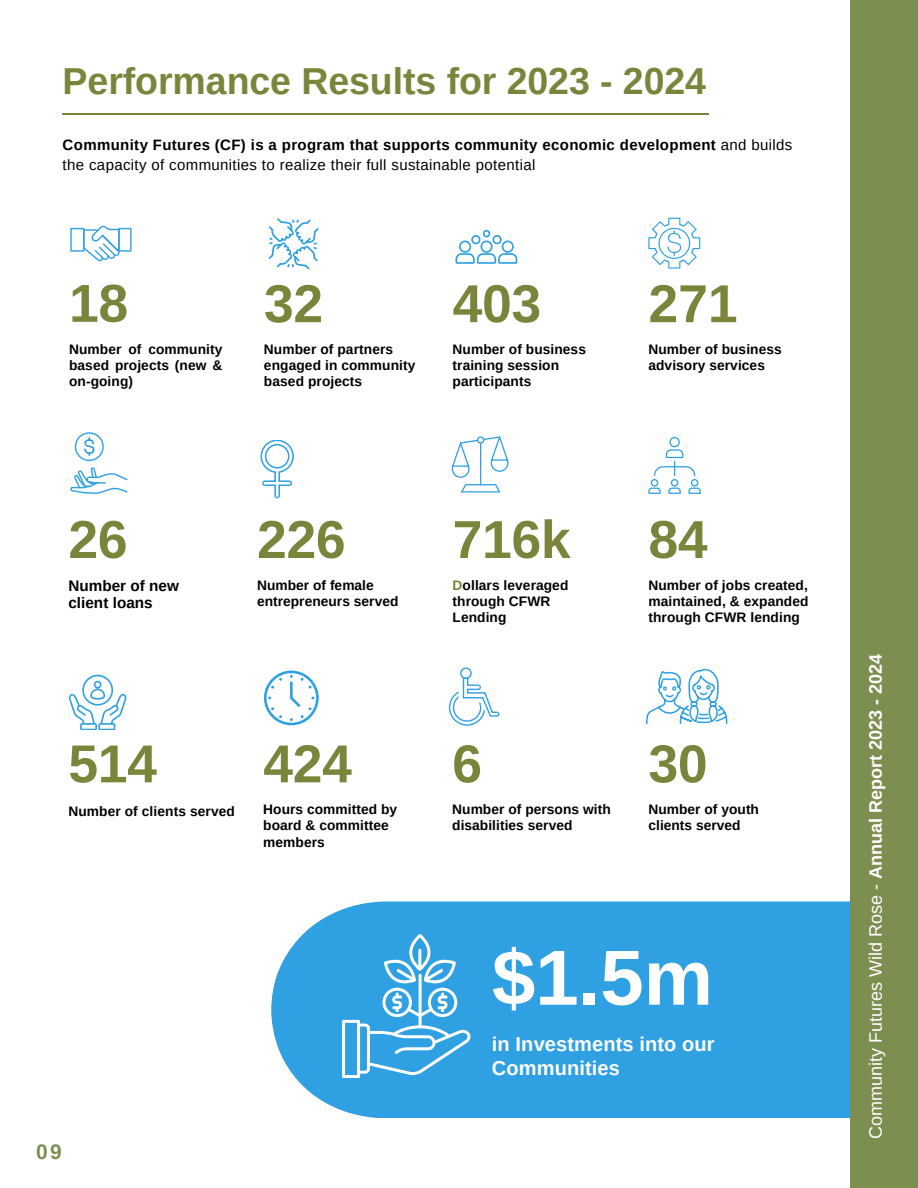
<style>
.page{position:relative;width:918px;height:1188px;background:#fff}
.page>*{position:absolute;margin:0;border:0;box-sizing:border-box;transform-origin:0 0}
.t1{font:700 78px "Arimo";color:#fff}
.t2{font:700 53.4px "Arimo";letter-spacing:-.005em;color:#7a853b}
.t3{font:700 37.5px "Arimo";color:#7a853b}
.t4{font:700 21px "Arimo";color:#7c8f51}
.t5{font:700 20.1px/23.4px "Arimo";letter-spacing:.005em;color:#fff}
.t6{font:18px "Arimo";color:#fff}
.t7{font:700 15.3px/17.2px "Arimo";letter-spacing:.005em;color:#000}
.t8{font:15px/20.2px "Arimo";letter-spacing:.025em;color:#000}
.t9{font:700 13.8px/16px "Arimo";letter-spacing:.005em;color:#000}
.s1{font-weight:700}
.s2{color:#7a853b}
</style>
<div class="page">
<svg style="left:680px;top:669px;width:47px;height:55px"></svg>
<svg style="left:75px;top:432px;width:29px;height:29px"></svg>
<svg style="left:70px;top:467px;width:58px;height:27px"></svg>
<svg style="left:70px;top:226px;width:62px;height:35px"></svg>
<svg style="left:260px;top:440px;width:34px;height:58px"></svg>
<svg style="left:269px;top:218px;width:49px;height:51px"></svg>
<hr style="left:62px;top:113px;width:646px;height:2px;background:#7a853b">
<svg style="left:449px;top:667px;width:50px;height:59px"></svg>
<svg style="left:452px;top:436px;width:57px;height:57px"></svg>
<svg style="left:456px;top:230px;width:61px;height:34px"></svg>
<svg style="left:648px;top:218px;width:52px;height:51px"></svg>
<svg style="left:648px;top:437px;width:53px;height:57px"></svg>
<div style="left:271px;top:901px;width:579px;height:217px;background:#2fa1e2"></div>
<div style="left:850px;top:0;width:68px;height:1188px;background:#7c8f51"></div>
<svg style="left:264px;top:671px;width:55px;height:54px"></svg>
<svg style="left:68px;top:675px;width:59px;height:55px"></svg>
<svg style="left:342px;top:934px;width:129px;height:144px;background:#54b1e7"></svg>
<h1 class="t3" style="left:63px;top:61px;width:645px">Performance Results for 2023 - 2024</h1>
<h3 class="t8" style="left:63px;top:135px;width:731px"><span class="s1">Community Futures (CF) is a program that supports community economic development</span> and builds the capacity of communities to realize their full sustainable potential</h3>
<p class="t2" style="left:69px;top:273px;width:61px">18</p>
<p class="t9" style="left:69px;top:341px;width:155px;text-align:justify">Number of community based projects (new &amp; on-going)</p>
<p class="t2" style="left:264px;top:274px;width:61px">32</p>
<p class="t9" style="left:264px;top:341px;width:153px">Number of partners engaged in community based projects</p>
<p class="t2" style="left:453px;top:274px;width:90px">403</p>
<p class="t9" style="left:453px;top:341px;width:135px">Number of business training session participants</p>
<p class="t2" style="left:648px;top:274px;width:91px">271</p>
<p class="t9" style="left:648px;top:341px;width:135px">Number of business advisory services</p>
<h5 class="t2" style="left:68px;top:510px;width:61px">26</h5>
<h5 class="t7" style="left:68px;top:577px;width:112px">Number of new client loans</h5>
<h4 class="t2" style="left:257px;top:510px;width:90px">226</h4>
<p class="t9" style="left:257px;top:577px;width:143px">Number of female entrepreneurs served</p>
<p class="t2" style="left:68px;top:734px;width:90px">514</p>
<p class="t9" style="left:68px;top:803px;width:168px">Number of clients served</p>
<p class="t2" style="left:263px;top:734px;width:90px">424</p>
<p class="t9" style="left:263px;top:802px;width:135px">Hours committed by board &amp; committee members</p>
<p class="t4" style="left:36px;top:1140px;width:27px">09</p>
<p class="t2" style="left:453px;top:510px;width:119px">716k</p>
<p class="t9" style="left:453px;top:577px;width:117px"><span class="s2">D</span>ollars leveraged through CFWR<br>Lending</p>
<p class="t2" style="left:648px;top:510px;width:61px">84</p>
<p class="t9" style="left:648px;top:577px;width:162px;text-align:justify">Number of jobs created, maintained, &amp; expanded through CFWR lending</p>
<p class="t2" style="left:452px;top:734px;width:31px">6</p>
<p class="t9" style="left:452px;top:802px;width:160px">Number of persons with disabilities served</p>
<p class="t2" style="left:648px;top:734px;width:61px">30</p>
<p class="t9" style="left:648px;top:802px;width:112px">Number of youth clients served</p>
<p class="t1" style="left:492px;top:934px;width:223px">$1.5m</p>
<p class="t5" style="left:492px;top:1033px;width:224px">in Investments into our<br>Communities</p>
<p class="t6" style="left:865px;top:1139px;width:486px;rotate:-90deg">Community Futures Wild Rose - <span class="s1">Annual Report 2023 - 2024</span></p>
</div>
